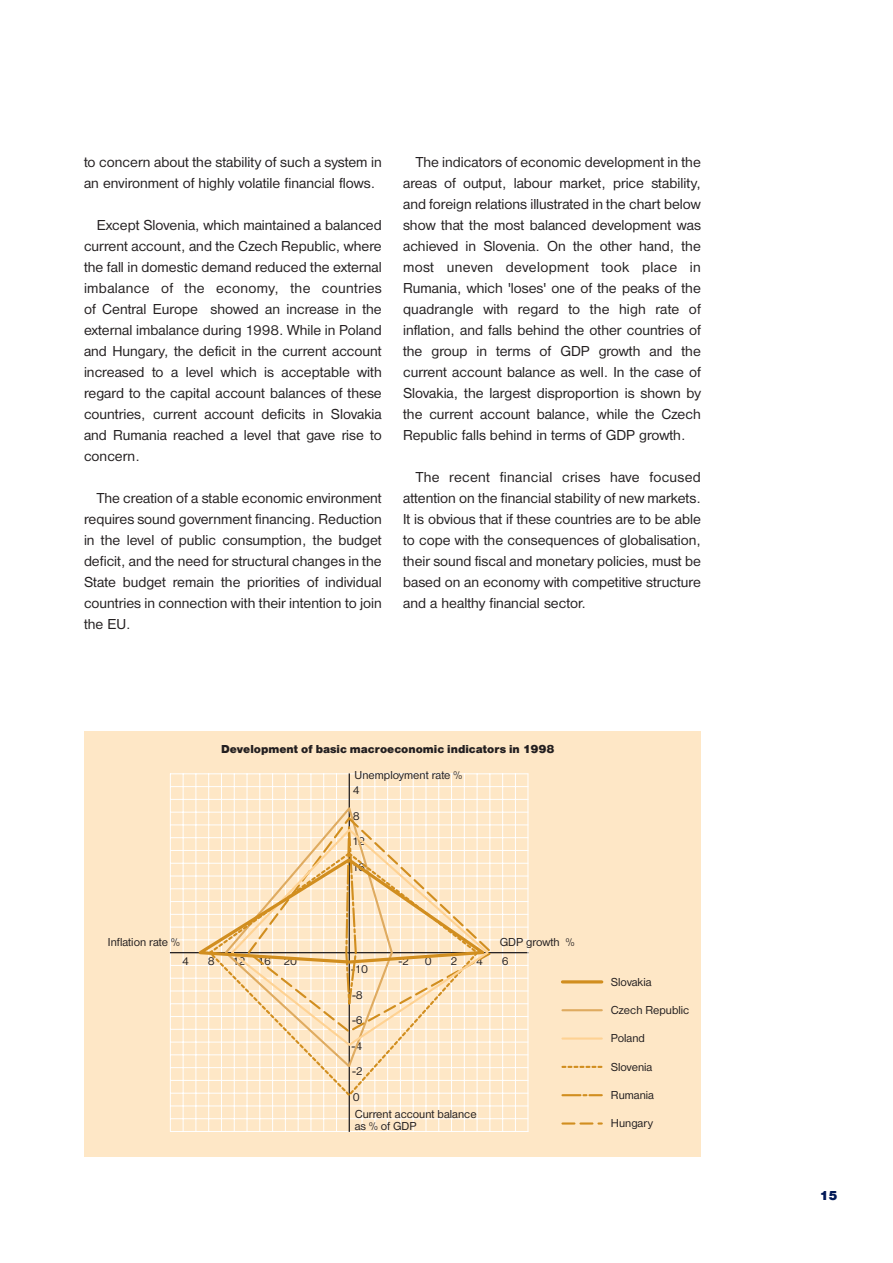
<style>
.page{position:relative;width:893px;height:1263px;background:#fff}
.page>*{position:absolute;margin:0;border:0;box-sizing:border-box;transform-origin:0 0}
.t1{font:15px/21px "Nimbus San DCE";color:#231f20;text-align:justify}
.t2{font:13.5px "Nimbus San DCE Blac";color:#011958}
.t3{font:12px/25.5px "Nimbus San DCE";color:#231f20}
.t4{font:12px "Nimbus San DCE Blac";color:#231f20}
</style>
<div class="page">
<div style="left:84px;top:731px;width:616px;height:426px;background:#fee7c6"></div>
<svg style="left:562px;top:980px;width:39px;height:4px"></svg>
<hr style="left:562px;top:1009px;width:39px;height:2px;background:#dfab60">
<hr style="left:562px;top:1038px;width:39px;height:2px;background:#fed293">
<svg style="left:562px;top:1066px;width:39px;height:2px"></svg>
<svg style="left:562px;top:1094px;width:39px;height:2px"></svg>
<svg style="left:562px;top:1122px;width:39px;height:3px"></svg>
<hr style="left:170px;top:774px;width:1px;height:357px;background:#fff">
<hr style="left:183px;top:774px;width:1px;height:357px;background:#fff">
<hr style="left:195px;top:774px;width:1px;height:357px;background:#fff">
<hr style="left:208px;top:774px;width:1px;height:357px;background:#fff">
<hr style="left:221px;top:774px;width:1px;height:357px;background:#fff">
<hr style="left:234px;top:774px;width:1px;height:357px;background:#fff">
<hr style="left:247px;top:774px;width:1px;height:357px;background:#fff">
<hr style="left:259px;top:774px;width:1px;height:357px;background:#fff">
<hr style="left:272px;top:774px;width:1px;height:357px;background:#fff">
<hr style="left:285px;top:774px;width:1px;height:357px;background:#fff">
<hr style="left:298px;top:774px;width:1px;height:357px;background:#fff">
<hr style="left:310px;top:774px;width:1px;height:357px;background:#fff">
<hr style="left:323px;top:774px;width:1px;height:357px;background:#fff">
<hr style="left:336px;top:774px;width:1px;height:357px;background:#fff">
<hr style="left:362px;top:774px;width:1px;height:357px;background:#fff">
<hr style="left:374px;top:774px;width:1px;height:357px;background:#fff">
<hr style="left:387px;top:774px;width:1px;height:357px;background:#fff">
<hr style="left:400px;top:774px;width:1px;height:357px;background:#fff">
<hr style="left:413px;top:774px;width:1px;height:357px;background:#fff">
<hr style="left:425px;top:774px;width:1px;height:357px;background:#fff">
<hr style="left:438px;top:774px;width:1px;height:357px;background:#fff">
<hr style="left:451px;top:774px;width:1px;height:357px;background:#fff">
<hr style="left:464px;top:774px;width:1px;height:357px;background:#fff">
<hr style="left:477px;top:774px;width:1px;height:357px;background:#fff">
<hr style="left:489px;top:774px;width:1px;height:357px;background:#fff">
<hr style="left:502px;top:774px;width:1px;height:357px;background:#fff">
<hr style="left:515px;top:774px;width:1px;height:357px;background:#fff">
<hr style="left:171px;top:1131px;width:357px;height:1px;background:#fff">
<hr style="left:171px;top:1118px;width:357px;height:1px;background:#fff">
<hr style="left:171px;top:1106px;width:357px;height:1px;background:#fff">
<hr style="left:171px;top:1093px;width:357px;height:1px;background:#fff">
<hr style="left:171px;top:1080px;width:357px;height:1px;background:#fff">
<hr style="left:171px;top:1067px;width:357px;height:1px;background:#fff">
<hr style="left:171px;top:1055px;width:357px;height:1px;background:#fff">
<hr style="left:171px;top:1042px;width:357px;height:1px;background:#fff">
<hr style="left:171px;top:1029px;width:357px;height:1px;background:#fff">
<hr style="left:171px;top:1016px;width:357px;height:1px;background:#fff">
<hr style="left:171px;top:1003px;width:357px;height:1px;background:#fff">
<hr style="left:171px;top:991px;width:357px;height:1px;background:#fff">
<hr style="left:171px;top:978px;width:357px;height:1px;background:#fff">
<hr style="left:171px;top:965px;width:357px;height:1px;background:#fff">
<hr style="left:171px;top:940px;width:357px;height:1px;background:#fff">
<hr style="left:171px;top:927px;width:357px;height:1px;background:#fff">
<hr style="left:171px;top:914px;width:357px;height:1px;background:#fff">
<hr style="left:171px;top:901px;width:357px;height:1px;background:#fff">
<hr style="left:171px;top:888px;width:357px;height:1px;background:#fff">
<hr style="left:171px;top:876px;width:357px;height:1px;background:#fff">
<hr style="left:171px;top:863px;width:357px;height:1px;background:#fff">
<hr style="left:171px;top:850px;width:357px;height:1px;background:#fff">
<hr style="left:171px;top:837px;width:357px;height:1px;background:#fff">
<hr style="left:171px;top:825px;width:357px;height:1px;background:#fff">
<hr style="left:171px;top:812px;width:357px;height:1px;background:#fff">
<hr style="left:171px;top:799px;width:357px;height:1px;background:#fff">
<hr style="left:171px;top:786px;width:357px;height:1px;background:#fff">
<hr style="left:171px;top:774px;width:357px;height:1px;background:#fff">
<hr style="left:348px;top:774px;width:2px;height:357px;background:#231f20">
<hr style="left:171px;top:952px;width:357px;height:1px;background:#231f20">
<svg style="left:223px;top:805px;width:171px;height:20px"></svg>
<svg style="left:246px;top:815px;width:249px;height:215px"></svg>
<svg style="left:207px;top:1027px;width:273px;height:71px"></svg>
<svg style="left:229px;top:1027px;width:262px;height:20px"></svg>
<svg style="left:190px;top:825px;width:302px;height:202px"></svg>
<hr style="left:527px;top:774px;width:1px;height:357px;background:#fff">
<p class="t1" style="left:84px;top:153px;width:299px">to concern about the stability of such a system in an environment of highly volatile financial flows.</p>
<p class="t1" style="left:84px;top:216px;width:299px;text-indent:13px">Except Slovenia, which maintained a balanced current account, and the Czech Republic, where the fall in domestic demand reduced the external imbalance of the economy, the countries of Central Europe showed an increase in the external imbalance during 1998. While in Poland and Hungary, the deficit in the current account increased to a level which is acceptable with regard to the capital account balances of these countries, current account deficits in Slovakia and Rumania reached a level that gave rise to concern.</p>
<p class="t1" style="left:84px;top:489px;width:299px;text-indent:13px">The creation of a stable economic environment requires sound government financing. Reduction in the level of public consumption, the budget deficit, and the need for structural changes in the State budget remain the priorities of individual countries in connection with their intention to join the EU.</p>
<p class="t1" style="left:403px;top:153px;width:299px;text-indent:13px">The indicators of economic development in the areas of output, labour market, price stability, and foreign relations illustrated in the chart below show that the most balanced development was achieved in Slovenia. On the other hand, the most uneven development took place in Rumania, which 'loses' one of the peaks of the quadrangle with regard to the high rate of inflation, and falls behind the other countries of the group in terms of GDP growth and the current account balance as well. In the case of Slovakia, the largest disproportion is shown by the current account balance, while the Czech Republic falls behind in terms of GDP growth.</p>
<p class="t1" style="left:403px;top:468px;width:299px;text-indent:13px">The recent financial crises have focused attention on the financial stability of new markets.<br>It is obvious that if these countries are to be able to cope with the consequences of globalisation, their sound fiscal and monetary policies, must be based on an economy with competitive structure and a healthy financial sector.</p>
<p class="t4" style="left:221px;top:745px;width:335px">Development of basic macroeconomic indicators in 1998</p>
<p class="t3" style="left:354px;top:764px;width:109px">Unemployment rate %</p>
<p class="t3" style="left:108px;top:931px;width:73px">Inflation rate %</p>
<p class="t3" style="left:352px;top:779px;width:15px">4<br>8<br>12<br>16</p>
<p class="t3" style="left:499px;top:931px;width:76px">GDP growth %</p>
<p class="t3" style="left:182px;top:949px;width:8px">4</p>
<p class="t3" style="left:208px;top:949px;width:8px">8</p>
<p class="t3" style="left:232px;top:949px;width:66px">12 16 20</p>
<p class="t3" style="left:399px;top:949px;width:12px">-2</p>
<p class="t3" style="left:425px;top:949px;width:8px">0</p>
<p class="t3" style="left:450px;top:949px;width:8px">2</p>
<p class="t3" style="left:476px;top:949px;width:8px">4</p>
<p class="t3" style="left:501px;top:949px;width:8px">6</p>
<p class="t3" style="left:351px;top:957px;width:18px">-10 -8 -6 -4 -2<br>0</p>
<p class="t3" style="left:355px;top:1109px;width:123px;line-height:12px">Current account balance as % of GDP</p>
<p class="t3" style="left:611px;top:970px;width:42px">Slovakia</p>
<p class="t3" style="left:611px;top:998px;width:80px">Czech Republic</p>
<p class="t3" style="left:611px;top:1027px;width:36px">Poland</p>
<p class="t3" style="left:611px;top:1055px;width:43px">Slovenia</p>
<p class="t3" style="left:611px;top:1083px;width:45px">Rumania</p>
<p class="t3" style="left:611px;top:1112px;width:43px">Hungary</p>
<p class="t2" style="left:819px;top:1190px;width:20px">15</p>
</div>
